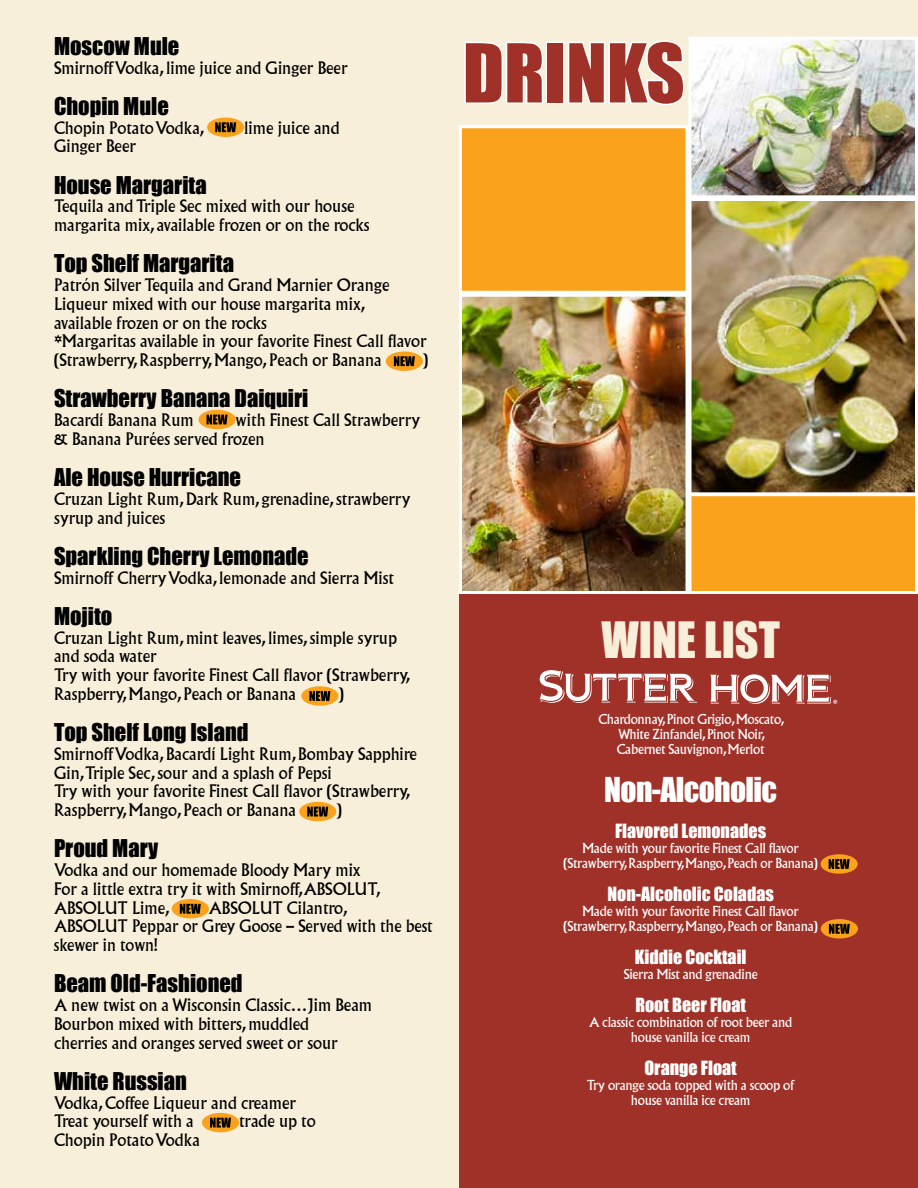
<style>
.page{position:relative;width:918px;height:1188px;background:#f8efda}
.page>*{position:absolute;margin:0;border:0;box-sizing:border-box;transform-origin:0 0}
.t1{font:75px "Impact";color:#a03128}
.t2{font:46.05px "Impact";color:#f8efda}
.t3{font:31.5px "Impact";letter-spacing:-.02em;color:#fff}
.t4{font:22.5px "Impact";color:#000}
.t5{font:18px "Impact";color:#fff}
.t6{font:16.8px/18.8px "Albertus";color:#000}
.t7{font:13.5px/15px "Albertus";letter-spacing:-.02em;color:#fff;text-align:center}
</style>
<div class="page">
<div style="left:459px;top:594px;width:459px;height:594px;background:#a03128"></div>
<img style="left:463px;top:298px;width:221px;height:292px">
<div style="left:459px;top:294px;width:229px;height:300px;border:3px solid #fff"></div>
<svg style="left:540px;top:670px;width:158px;height:33px"></svg>
<svg style="left:710px;top:674px;width:127px;height:30px"></svg>
<div style="left:459px;top:125px;width:229px;height:169px;background:#faa21b;border:3px solid #fff"></div>
<div style="left:690px;top:495px;width:226px;height:97px;background:#faa21b"></div>
<div style="left:688px;top:493px;width:230px;height:101px;border:3px solid #fff"></div>
<img style="left:692px;top:202px;width:222px;height:289px">
<div style="left:688px;top:198px;width:230px;height:297px;border:3px solid #fff"></div>
<img style="left:692px;top:41px;width:222px;height:153px">
<div style="left:688px;top:37px;width:230px;height:161px;border:3px solid #fff"></div>
<svg style="left:464px;top:41px;width:79px;height:63px"></svg>
<div style="left:546px;top:42px;width:19px;height:62px;border:3px solid #fff"></div>
<svg style="left:568px;top:40px;width:117px;height:65px"></svg>
<div style="left:207px;top:118px;width:37px;height:19px;background:#faa21b;border-radius:50%"></div>
<svg style="left:215px;top:122px;width:21px;height:10px"></svg>
<svg style="left:386px;top:351px;width:37px;height:20px"></svg>
<svg style="left:394px;top:356px;width:21px;height:10px"></svg>
<svg style="left:198px;top:410px;width:38px;height:19px"></svg>
<svg style="left:207px;top:415px;width:21px;height:9px"></svg>
<div style="left:301px;top:686px;width:37px;height:20px;background:#faa21b;border-radius:50%"></div>
<svg style="left:309px;top:691px;width:21px;height:10px"></svg>
<svg style="left:299px;top:802px;width:37px;height:19px"></svg>
<svg style="left:307px;top:807px;width:21px;height:9px"></svg>
<div style="left:172px;top:899px;width:37px;height:19px;background:#faa21b;border-radius:50%"></div>
<svg style="left:180px;top:904px;width:21px;height:10px"></svg>
<div style="left:202px;top:1113px;width:37px;height:19px;background:#faa21b;border-radius:50%"></div>
<svg style="left:210px;top:1118px;width:21px;height:10px"></svg>
<div style="left:821px;top:854px;width:37px;height:20px;background:#faa21b;border-radius:50%"></div>
<svg style="left:829px;top:859px;width:21px;height:10px"></svg>
<svg style="left:821px;top:919px;width:37px;height:20px"></svg>
<svg style="left:829px;top:924px;width:21px;height:10px"></svg>
<h3 class="t4" style="left:54px;top:29px;width:127px">Moscow Mule</h3>
<p class="t6" style="left:54px;top:58px;width:295px">Smirnoff Vodka, lime juice and Ginger Beer</p>
<h3 class="t4" style="left:54px;top:89px;width:116px">Chopin Mule</h3>
<p class="t6" style="left:54px;top:118px;width:152px">Chopin Potato Vodka,</p>
<p class="t6" style="left:244px;top:118px;width:97px">lime juice and</p>
<p class="t6" style="left:54px;top:137px;width:84px">Ginger Beer</p>
<h3 class="t4" style="left:54px;top:167px;width:154px">House Margarita</h3>
<p class="t6" style="left:54px;top:197px;width:317px">Tequila and Triple Sec mixed with our house margarita mix, available frozen or on the rocks</p>
<h3 class="t4" style="left:54px;top:246px;width:182px">Top Shelf Margarita</h3>
<p class="t6" style="left:54px;top:276px;width:374px">Patrón Silver Tequila and Grand Marnier Orange Liqueur mixed with our house margarita mix, available frozen or on the rocks<br>*Margaritas available in your favorite Finest Call flavor (Strawberry, Raspberry, Mango, Peach or Banana</p>
<p class="t6" style="left:423px;top:351px;width:7px">)</p>
<h3 class="t4" style="left:54px;top:381px;width:256px">Strawberry Banana Daiquiri</h3>
<p class="t6" style="left:54px;top:411px;width:141px">Bacardí Banana Rum</p>
<p class="t6" style="left:54px;top:411px;width:368px;text-indent:182px">with Finest Call Strawberry &amp; Banana Purées served frozen</p>
<h3 class="t4" style="left:54px;top:460px;width:189px">Ale House Hurricane</h3>
<p class="t6" style="left:54px;top:489px;width:358px">Cruzan Light Rum, Dark Rum, grenadine, strawberry syrup and juices</p>
<h3 class="t4" style="left:54px;top:539px;width:256px">Sparkling Cherry Lemonade</h3>
<p class="t6" style="left:54px;top:568px;width:341px">Smirnoff Cherry Vodka, lemonade and Sierra Mist</p>
<h3 class="t4" style="left:54px;top:599px;width:60px">Mojito</h3>
<p class="t6" style="left:54px;top:628px;width:358px">Cruzan Light Rum, mint leaves, limes, simple syrup and soda water<br>Try with your favorite Finest Call flavor (Strawberry, Raspberry, Mango, Peach or Banana</p>
<p class="t6" style="left:338px;top:684px;width:7px">)</p>
<h3 class="t4" style="left:54px;top:715px;width:196px">Top Shelf Long Island</h3>
<p class="t6" style="left:54px;top:744px;width:365px">Smirnoff Vodka, Bacardí Light Rum, Bombay Sapphire Gin, Triple Sec, sour and a splash of Pepsi<br>Try with your favorite Finest Call flavor (Strawberry, Raspberry, Mango, Peach or Banana</p>
<p class="t6" style="left:336px;top:801px;width:7px">)</p>
<h3 class="t4" style="left:54px;top:831px;width:106px">Proud Mary</h3>
<p class="t6" style="left:54px;top:861px;width:328px">Vodka and our homemade Bloody Mary mix<br>For a little extra try it with Smirnoff, ABSOLUT,<br>ABSOLUT Lime,</p>
<p class="t6" style="left:54px;top:898px;width:380px;text-indent:155px">ABSOLUT Cilantro,<br>ABSOLUT Peppar or Grey Goose – Served with the best skewer in town!</p>
<h3 class="t4" style="left:54px;top:966px;width:190px">Beam Old-Fashioned</h3>
<p class="t6" style="left:54px;top:996px;width:320px">A new twist on a Wisconsin Classic…Jim Beam<br>Bourbon mixed with bitters, muddled<br>cherries and oranges served sweet or sour</p>
<h3 class="t4" style="left:54px;top:1064px;width:134px">White Russian</h3>
<p class="t6" style="left:54px;top:1093px;width:244px">Vodka, Coffee Liqueur and creamer<br>Treat yourself with a</p>
<p class="t6" style="left:239px;top:1112px;width:78px">trade up to</p>
<p class="t6" style="left:54px;top:1131px;width:147px">Chopin Potato Vodka</p>
<h1 class="t1" style="left:463px;top:15px;width:223px">DRINKS</h1>
<h2 class="t2" style="left:601px;top:605px;width:180px">WINE LIST</h2>
<p class="t7" style="left:598px;top:712px;width:187px">Chardonnay, Pinot Grigio, Moscato,<br>White Zinfandel, Pinot Noir,<br>Cabernet Sauvignon, Merlot</p>
<h3 class="t3" style="left:604px;top:766px;width:175px">Non-Alcoholic</h3>
<p class="t5" style="left:615px;top:817px;width:153px">Flavored Lemonades</p>
<p class="t7" style="left:564px;top:841px;width:256px">Made with your favorite Finest Call flavor (Strawberry, Raspberry, Mango, Peach or Banana)</p>
<p class="t5" style="left:607px;top:880px;width:168px">Non-Alcoholic Coladas</p>
<p class="t7" style="left:564px;top:904px;width:256px">Made with your favorite Finest Call flavor (Strawberry, Raspberry, Mango, Peach or Banana)</p>
<p class="t5" style="left:635px;top:943px;width:113px">Kiddie Cocktail</p>
<p class="t7" style="left:624px;top:967px;width:135px">Sierra Mist and grenadine</p>
<p class="t5" style="left:635px;top:991px;width:112px">Root Beer Float</p>
<p class="t7" style="left:589px;top:1015px;width:205px">A classic combination of root beer and house vanilla ice cream</p>
<p class="t5" style="left:644px;top:1054px;width:94px">Orange Float</p>
<p class="t7" style="left:587px;top:1078px;width:209px">Try orange soda topped with a scoop of house vanilla ice cream</p>
</div>
